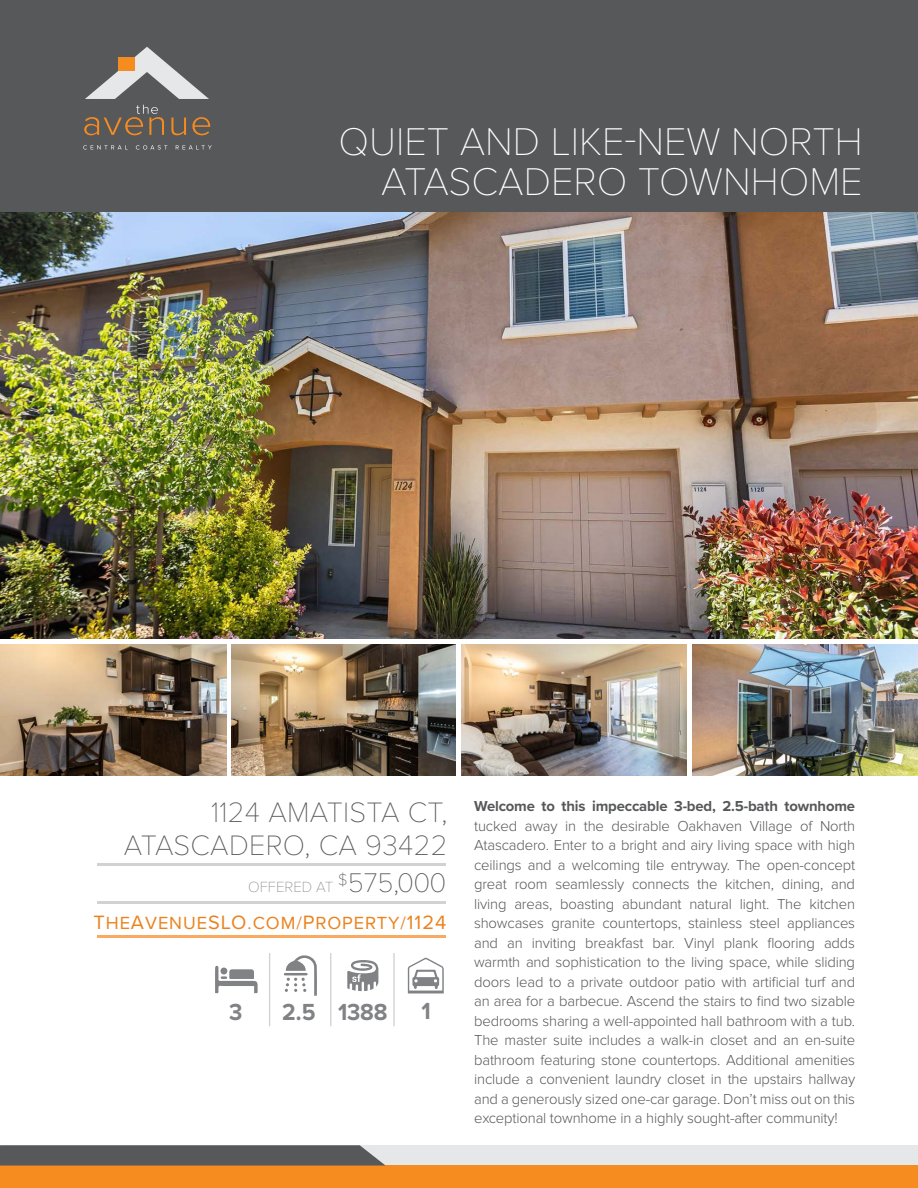
<style>
.page{position:relative;width:918px;height:1188px;background:#fff}
.page>*{position:absolute;margin:0;border:0;box-sizing:border-box;transform-origin:0 0}
.t1{font:100 40.2px/40.2px "Proxima Nova T";color:#fff;text-align:right}
.t2{font:100 29.1px/32.7px "Proxima Nova T";letter-spacing:.01em;color:#57585a;text-align:right}
.t3{font:100 27.9px "Proxima Nova T";letter-spacing:-.015em;color:#57585a}
.t4{font:700 24.15px "Proxima Nova";color:#808285;scale:.94 1}
.t5{font:18.15px "Proxima Nova";letter-spacing:.05em;color:#ea821d}
.t6{font:100 15.3px "Proxima Nova T";color:#808285}
.t7{font:300 15px/19.5px "Proxima Nova";letter-spacing:-.01em;color:#57585a;text-align:justify}
.t8{font:700 15px "Proxima Nova";letter-spacing:-.01em;color:#57585a}
.s1{font-size:19.95px}
</style>
<div class="page">
<div style="left:4px;top:1145px;width:914px;height:21px;background:#e6e7e9"></div>
<div style="left:0;top:0;width:918px;height:212px;background:#57585a"></div>
<div style="left:56px;top:26px;width:181px;height:168px;background:#57585a;border-radius:8px"></div>
<svg style="left:85px;top:47px;width:124px;height:52px"></svg>
<div style="left:118px;top:57px;width:17px;height:14px;background:#f68b20"></div>
<svg style="left:171px;top:118px;width:15px;height:17px"></svg>
<svg style="left:192px;top:117px;width:18px;height:18px"></svg>
<svg style="left:84px;top:105px;width:80px;height:30px"></svg>
<svg style="left:83px;top:145px;width:45px;height:5px"></svg>
<svg style="left:136px;top:145px;width:31px;height:5px"></svg>
<svg style="left:176px;top:145px;width:36px;height:4px"></svg>
<img style="left:0;top:212px;width:918px;height:427px">
<img style="left:0;top:645px;width:226px;height:131px">
<img style="left:232px;top:645px;width:224px;height:131px">
<div style="left:0;top:1166px;width:918px;height:22px;background:#f68b1f"></div>
<hr style="left:97px;top:936px;width:349px;height:2px;background:#f9aa60">
<hr style="left:97px;top:863px;width:349px;height:2px;background:#d1d2d4">
<hr style="left:97px;top:902px;width:349px;height:2px;background:#d1d2d4">
<svg style="left:0;top:1145px;width:386px;height:21px;background:#605f5f"></svg>
<img style="left:461px;top:645px;width:226px;height:131px">
<img style="left:693px;top:645px;width:225px;height:131px">
<svg style="left:347px;top:960px;width:31px;height:31px"></svg>
<svg style="left:284px;top:955px;width:33px;height:41px"></svg>
<svg style="left:215px;top:965px;width:43px;height:28px"></svg>
<hr style="left:269px;top:953px;width:1px;height:73px;background:#d1d2d4">
<hr style="left:330px;top:953px;width:1px;height:73px;background:#d1d2d4">
<hr style="left:393px;top:953px;width:2px;height:73px;background:#d1d2d4">
<svg style="left:408px;top:958px;width:36px;height:35px"></svg>
<h1 class="t1" style="left:338px;top:122px;width:526px">QUIET AND LIKE-NEW NORTH<br>ATASCADERO TOWNHOME</h1>
<h2 class="t2" style="left:124px;top:796px;width:325px">1124 AMATISTA CT,<br>ATASCADERO, CA 93422</h2>
<p class="t6" style="left:248px;top:879px;width:87px">OFFERED AT</p>
<h3 class="t3" style="left:338px;top:867px;width:110px"><sup>$</sup>575,000</h3>
<p class="t5" style="left:93px;top:909px;width:354px"><span class="s1">T</span>HE<span class="s1">A</span>VENUE<span class="s1">SLO</span>.COM/<span class="s1">P</span>ROPERTY/<span class="s1">1124</span></p>
<h3 class="t4" style="left:229px;top:994px;width:16px">3</h3>
<h3 class="t4" style="left:282px;top:994px;width:114px">2.5 1388</h3>
<h3 class="t4" style="left:421px;top:993px;width:11px">1</h3>
<p class="t8" style="left:474px;top:795px;width:382px">Welcome to this impeccable 3-bed, 2.5-bath townhome</p>
<p class="t7" style="left:474px;top:816px;width:383px">tucked away in the desirable Oakhaven Village of North Atascadero. Enter to a bright and airy living space with high ceilings and a welcoming tile entryway. The open-concept great room seamlessly connects the kitchen, dining, and living areas, boasting abundant natural light. The kitchen showcases granite countertops, stainless steel appliances and an inviting breakfast bar. Vinyl plank flooring adds warmth and sophistication to the living space, while sliding doors lead to a private outdoor patio with artificial turf and an area for a barbecue. Ascend the stairs to find two sizable bedrooms sharing a well-appointed hall bathroom with a tub.<br>The master suite includes a walk-in closet and an en-suite bathroom featuring stone countertops. Additional amenities include a convenient laundry closet in the upstairs hallway and a generously sized one-car garage. Don’t miss out on this exceptional townhome in a highly sought-after community!</p>
</div>
